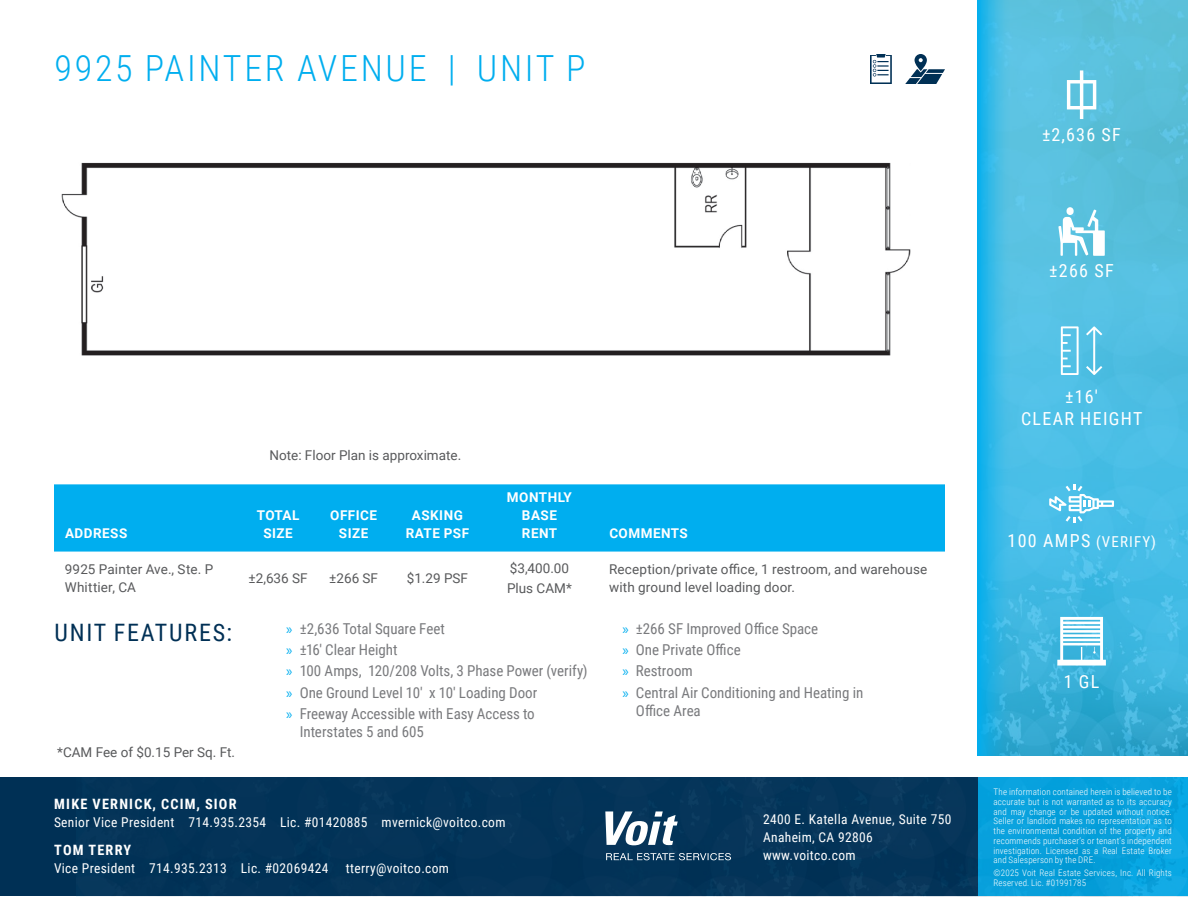
<style>
.page{position:relative;width:1188px;height:918px;background:#fff}
.page>*{position:absolute;margin:0;border:0;box-sizing:border-box;transform-origin:0 0}
.t1{font:300 36px "Roboto Condensed";letter-spacing:.075em;color:#00aeef}
.t2{font:24px "Roboto Condensed";letter-spacing:.075em;color:#003055}
.Subhead{font:18px/21.6px "Roboto Condensed";letter-spacing:.075em;color:#fff;text-align:center}
.t3{font:15px/18px "Roboto Condensed";color:#797a7d}
.t4{font:15px "Roboto Condensed";letter-spacing:.075em;color:#fff}
.t5{font:700 14.25px "Roboto Condensed";letter-spacing:.085em;color:#fff}
.t6{font:13.5px/18px "Roboto Condensed";letter-spacing:.025em;color:#fff}
.Chart_copy_left{font:13.5px/18px "Roboto";letter-spacing:.01em;color:#58595b}
.Chart_heading_2{font:700 13.5px/18px "Roboto";letter-spacing:.035em;color:#fff;text-align:center}
.Chart_copy{font:13.5px "Roboto";color:#58595b}
.Chart_heading_2_left{font:700 13.5px "Roboto";letter-spacing:.035em;color:#fff}
.t7{font:300 9px/9.8px "Roboto Condensed";letter-spacing:.015em;color:#fff;text-align:justify}
.s1{font-family:"Myriad Pro";color:#00aeef}
.s2{font-size:18px}
</style>
<div class="page">
<div style="left:0;top:778px;width:977px;height:118px;background:#003055"></div>
<img style="left:117px;top:778px;width:1071px;height:118px">
<img style="left:977px;top:0;width:211px;height:756px">
<svg style="left:606px;top:853px;width:125px;height:7px"></svg>
<svg style="left:605px;top:811px;width:73px;height:34px"></svg>
<svg style="left:1049px;top:484px;width:65px;height:39px"></svg>
<svg style="left:1061px;top:326px;width:18px;height:49px"></svg>
<svg style="left:1086px;top:326px;width:16px;height:49px"></svg>
<svg style="left:1057px;top:617px;width:49px;height:49px"></svg>
<svg style="left:1058px;top:210px;width:47px;height:46px"></svg>
<div style="left:1067px;top:207px;width:7px;height:8px;background:#fff;border-radius:4px"></div>
<svg style="left:1067px;top:70px;width:29px;height:49px"></svg>
<div style="left:54px;top:484px;width:891px;height:68px;background:#00aeef"></div>
<img style="left:61px;top:162px;width:849px;height:194px">
<svg style="left:905px;top:54px;width:40px;height:30px"></svg>
<svg style="left:870px;top:54px;width:22px;height:30px"></svg>
<p class="t1" style="left:55px;top:43px;width:533px">9925 PAINTER AVENUE | UNIT P</p>
<p class="Subhead" style="left:1042px;top:123px;width:80px">±2,636 SF</p>
<p class="Subhead" style="left:1049px;top:260px;width:66px">±266 SF</p>
<p class="Chart_heading_2_left" style="left:65px;top:524px;width:64px">ADDRESS</p>
<p class="Chart_copy_left" style="left:65px;top:560px;width:150px">9925 Painter Ave., Ste. P</p>
<p class="Chart_copy_left" style="left:65px;top:578px;width:73px">Whittier, CA</p>
<h2 class="t2" style="left:54px;top:616px;width:179px">UNIT FEATURES:</h2>
<h3 class="Chart_copy_left" style="left:57px;top:743px;width:179px">*CAM Fee of $0.15 Per Sq. Ft.</h3>
<h3 class="Chart_copy_left" style="left:269px;top:446px;width:193px">Note: Floor Plan is approximate.</h3>
<p class="Chart_heading_2" style="left:257px;top:506px;width:44px">TOTAL<br>SIZE</p>
<p class="Chart_heading_2" style="left:330px;top:506px;width:48px">OFFICE<br>SIZE</p>
<p class="Chart_heading_2" style="left:406px;top:506px;width:65px">ASKING<br>RATE PSF</p>
<p class="Chart_copy" style="left:249px;top:569px;width:61px">±2,636 SF</p>
<p class="Chart_copy" style="left:329px;top:569px;width:50px">±266 SF</p>
<p class="Chart_copy" style="left:407px;top:569px;width:63px">$1.29 PSF</p>
<p class="Chart_heading_2" style="left:507px;top:488px;width:67px">MONTHLY<br>BASE<br>RENT</p>
<p class="Chart_copy" style="left:510px;top:559px;width:61px">$3,400.00</p>
<p class="Chart_copy" style="left:507px;top:578px;width:66px">Plus CAM*</p>
<p class="t3" style="left:286px;top:619px;width:160px"><span class="s1">»</span> ±2,636 Total Square Feet</p>
<p class="t3" style="left:286px;top:640px;width:113px"><span class="s1">»</span> ±16' Clear Height</p>
<p class="t3" style="left:286px;top:661px;width:303px"><span class="s1">»</span> 100 Amps, 120/208 Volts, 3 Phase Power (verify)</p>
<p class="t3" style="left:286px;top:683px;width:253px"><span class="s1">»</span> One Ground Level 10' x 10' Loading Door</p>
<p class="t3" style="left:300px;top:704px;width:237px;text-indent:-14px"><span class="s1">»</span> Freeway Accessible with Easy Access to<br>Interstates 5 and 605</p>
<h3 class="t5" style="left:54px;top:794px;width:184px">MIKE VERNICK, CCIM, SIOR</h3>
<h3 class="t6" style="left:54px;top:813px;width:453px">Senior Vice President 714.935.2354 Lic. #01420885 mvernick@voitco.com</h3>
<h3 class="t5" style="left:54px;top:840px;width:78px">TOM TERRY</h3>
<h3 class="t6" style="left:54px;top:859px;width:276px">Vice President 714.935.2313 Lic. #02069424</h3>
<h3 class="t6" style="left:346px;top:859px;width:105px">tterry@voitco.com</h3>
<p class="Chart_heading_2_left" style="left:609px;top:524px;width:80px">COMMENTS</p>
<p class="Chart_copy_left" style="left:609px;top:560px;width:320px">Reception/private office, 1 restroom, and warehouse with ground level loading door.</p>
<p class="t3" style="left:622px;top:619px;width:197px"><span class="s1">»</span> ±266 SF Improved Office Space</p>
<p class="t3" style="left:622px;top:640px;width:120px"><span class="s1">»</span> One Private Office</p>
<p class="t3" style="left:622px;top:661px;width:72px"><span class="s1">»</span> Restroom</p>
<p class="t3" style="left:636px;top:683px;width:229px;text-indent:-14px"><span class="s1">»</span> Central Air Conditioning and Heating in<br>Office Area</p>
<h3 class="t6" style="left:763px;top:810px;width:190px">2400 E. Katella Avenue, Suite 750<br>Anaheim, CA 92806 www.voitco.com</h3>
<p class="Subhead" style="left:1021px;top:386px;width:123px">±16'<br>CLEAR HEIGHT</p>
<h3 class="t4" style="left:1008px;top:532px;width:150px"><span class="s2">100 AMPS</span> (VERIFY)</h3>
<p class="Subhead" style="left:1064px;top:670px;width:37px">1 GL</p>
<p class="t7" style="left:994px;top:787px;width:180px">The information contained herein is believed to be accurate but is not warranted as to its accuracy and may change or be updated without notice.<br>Seller or landlord makes no representation as to the environmental condition of the property and recommends purchaser’s or tenant’s independent investigation. Licensed as a Real Estate Broker and Salesperson by the DRE.</p>
<p class="t7" style="left:994px;top:868px;width:180px">©2025 Voit Real Estate Services, Inc. All Rights<br>Reserved. Lic. #01991785</p>
</div>
